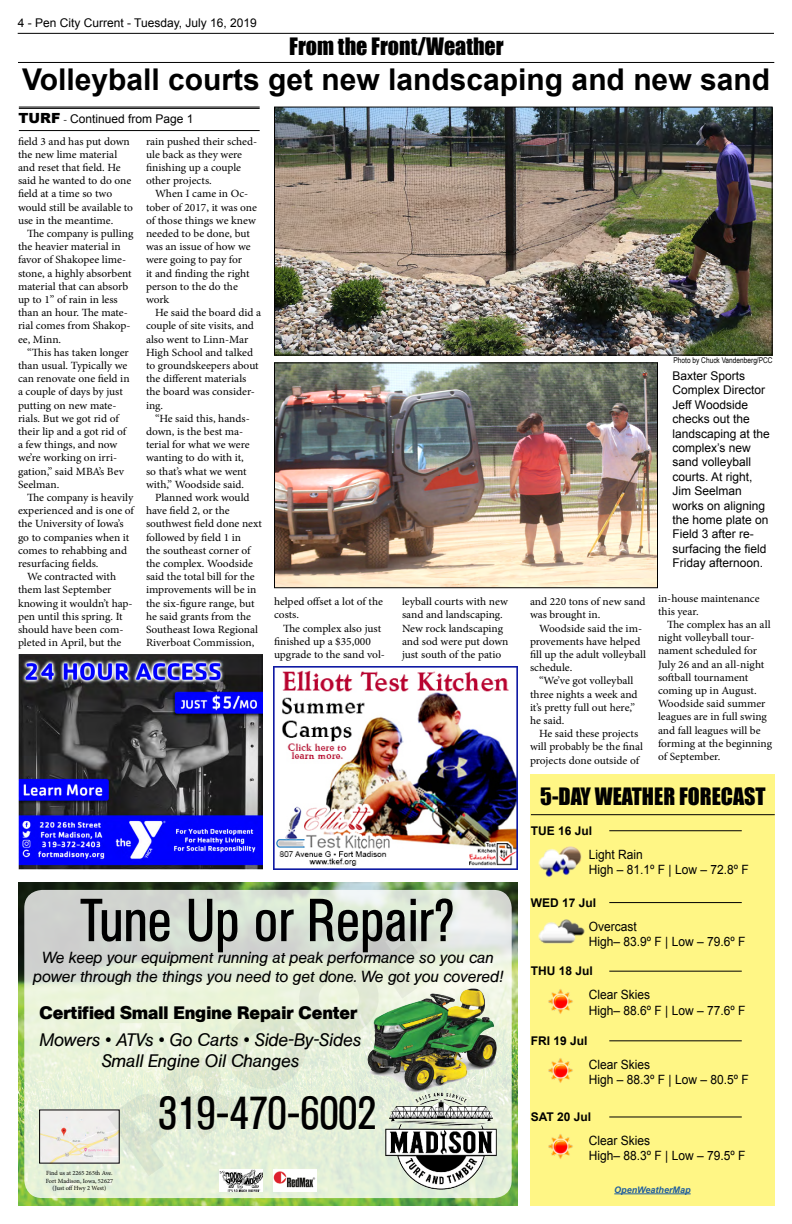
<style>
.page{position:relative;width:792px;height:1224px;background:#fff}
.page>*{position:absolute;margin:0;border:0;box-sizing:border-box;transform-origin:0 0}
.t1{font:700 96px "Futura";color:#000}
.t2{font:60px "Atkins Cd";color:#000}
.t3{font:47px "Atkins Cd";color:#000}
.t4{font:700 30px "Arial";color:#000}
.t5{font:22px "Impact";color:#000}
.t6{font:italic 18px/21.6px "Atkins";color:#000;text-align:center}
.t7{font:700 18px "Atkins";color:#000}
.t8{font:italic 16px/19.2px "Atkins";color:#000;text-align:center}
.t9{font:12.8px/15.3px "Arial";color:#000;scale:.94 1}
.t10{font:12px/14.4px "Arial";color:#000}
.t11{font:700 12px "Arial";color:#000}
.t12{font:11px/13.2px "Minion Pro";letter-spacing:-.005em;color:#000;scale:1.04 1}
.t13{font:italic 700 9px "Arial";color:#215e9e}
.t14{font:8px "Arial Narrow";color:#000}
.t15{font:6.3px/7.6px "Minion Pro";color:#000;text-align:center}
.s1{font-weight:900;font-size:14px}
.s2{font-family:"Minion Pro"}
</style>
<div class="page">
<hr style="left:18px;top:33px;width:756px;height:1px;background:#000">
<hr style="left:18px;top:62px;width:756px;height:1px;background:#000">
<img style="left:18px;top:882px;width:500px;height:324px">
<svg style="left:24px;top:890px;width:488px;height:308px;background:#dce5d4"></svg>
<img style="left:428px;top:1093px;width:25px;height:5px">
<img style="left:42px;top:1112px;width:75px;height:49px">
<img style="left:273px;top:1169px;width:43px;height:23px">
<img style="left:220px;top:1169px;width:43px;height:23px">
<img style="left:367px;top:988px;width:130px;height:104px">
<img style="left:18px;top:654px;width:244px;height:216px">
<img style="left:274px;top:667px;width:244px;height:203px">
<div style="left:530px;top:774px;width:245px;height:432px;background:#fff685"></div>
<img style="left:538px;top:846px;width:44px;height:31px">
<img style="left:538px;top:919px;width:47px;height:25px">
<img style="left:548px;top:989px;width:25px;height:25px">
<img style="left:548px;top:1058px;width:25px;height:25px">
<img style="left:548px;top:1134px;width:25px;height:25px">
<hr style="left:531px;top:814px;width:244px;height:1px;background:#000">
<hr style="left:609px;top:830px;width:133px;height:1px;background:#000">
<hr style="left:609px;top:902px;width:133px;height:1px;background:#000">
<hr style="left:609px;top:971px;width:133px;height:1px;background:#000">
<hr style="left:609px;top:1040px;width:133px;height:1px;background:#000">
<hr style="left:609px;top:1116px;width:133px;height:1px;background:#000">
<hr style="left:614px;top:1193px;width:77px;height:1px;background:#215e9e">
<hr style="left:19px;top:107px;width:241px;height:1px;background:#000">
<hr style="left:19px;top:108px;width:241px;height:1px;background:#000">
<hr style="left:19px;top:130px;width:241px;height:1px;background:#000">
<img style="left:276px;top:109px;width:495px;height:245px">
<div style="left:274px;top:107px;width:499px;height:249px;border:1px solid #000"></div>
<img style="left:276px;top:364px;width:380px;height:222px">
<div style="left:274px;top:362px;width:384px;height:226px;border:1px solid #000"></div>
<p class="t10" style="left:18px;top:16px;width:241px">4 - Pen City Current - Tuesday, July 16, 2019</p>
<h3 class="t5" style="left:289px;top:29px;width:216px">From the Front/Weather</h3>
<h3 class="t4" style="left:22px;top:59px;width:750px">Volleyball courts get new landscaping and new sand</h3>
<p class="t10" style="left:18px;top:112px;width:177px"><span class="s1">TURF</span> <span class="s2">-</span> Continued from Page 1</p>
<p class="t12" style="left:18px;top:134px;width:112px">field 3 and has put down the new lime material and reset that field. He said he wanted to do one field at a time so two would still be available to use in the meantime.</p>
<p class="t12" style="left:18px;top:227px;width:112px;text-indent:9px">The company is pulling the heavier material in favor of Shakopee lime&shy;stone, a highly absorbent material that can absorb up to 1” of rain in less than an hour. The mate&shy;rial comes from Shakop&shy;ee, Minn.</p>
<p class="t12" style="left:18px;top:346px;width:109px;text-indent:9px">“This has taken longer than usual. Typically we can renovate one field in a couple of days by just putting on new mate&shy;rials. But we got rid of their lip and a got rid of a few things, and now we’re working on irri&shy;gation,” said MBA’s Bev<br>Seelman.</p>
<p class="t12" style="left:27px;top:491px;width:104px">The company is heavily</p>
<p class="t12" style="left:18px;top:504px;width:113px">experienced and is one of</p>
<p class="t12" style="left:18px;top:517px;width:103px">the University of Iowa’s</p>
<p class="t12" style="left:18px;top:530px;width:109px">go to companies when it</p>
<p class="t12" style="left:18px;top:544px;width:106px">comes to rehabbing and</p>
<p class="t12" style="left:18px;top:557px;width:79px">resurfacing fields.</p>
<p class="t12" style="left:27px;top:570px;width:87px">We contracted with</p>
<p class="t12" style="left:18px;top:583px;width:91px">them last September</p>
<p class="t12" style="left:18px;top:596px;width:112px">knowing it wouldn’t hap-</p>
<p class="t12" style="left:18px;top:610px;width:102px">pen until this spring. It</p>
<p class="t12" style="left:18px;top:623px;width:103px">should have been com-</p>
<p class="t12" style="left:18px;top:636px;width:101px">pleted in April, but the</p>
<p class="t12" style="left:146px;top:134px;width:109px">rain pushed their sched&shy;ule back as they were finishing up a couple other projects.</p>
<p class="t12" style="left:146px;top:187px;width:108px;text-indent:9px">When I came in Oc&shy;tober of 2017, it was one of those things we knew needed to be done, but was an issue of how we were going to pay for<br>it and finding the right person to the do the work</p>
<p class="t12" style="left:146px;top:306px;width:112px;text-indent:9px">He said the board did a couple of site visits, and also went to Linn-Mar<br>High School and talked to groundskeepers about the different materials the board was consider&shy;ing.</p>
<p class="t12" style="left:155px;top:412px;width:93px">“He said this, hands-</p>
<p class="t12" style="left:146px;top:425px;width:95px">down, is the best ma-</p>
<p class="t12" style="left:146px;top:438px;width:101px">terial for what we were</p>
<p class="t12" style="left:146px;top:451px;width:96px">wanting to do with it,</p>
<p class="t12" style="left:146px;top:464px;width:98px">so that’s what we went</p>
<p class="t12" style="left:146px;top:478px;width:96px">with,” Woodside said.</p>
<p class="t12" style="left:155px;top:491px;width:93px">Planned work would</p>
<p class="t12" style="left:146px;top:504px;width:82px">have field 2, or the</p>
<p class="t12" style="left:146px;top:517px;width:113px">southwest field done next</p>
<p class="t12" style="left:146px;top:530px;width:93px">followed by field 1 in</p>
<p class="t12" style="left:146px;top:544px;width:102px">the southeast corner of</p>
<p class="t12" style="left:146px;top:557px;width:104px">the complex. Woodside</p>
<p class="t12" style="left:146px;top:570px;width:106px">said the total bill for the</p>
<p class="t12" style="left:146px;top:583px;width:108px">improvements will be in</p>
<p class="t12" style="left:146px;top:596px;width:106px">the six-figure range, but</p>
<p class="t12" style="left:146px;top:610px;width:103px">he said grants from the</p>
<p class="t12" style="left:146px;top:623px;width:109px">Southeast Iowa Regional</p>
<p class="t12" style="left:146px;top:636px;width:106px">Riverboat Commission,</p>
<p class="t12" style="left:274px;top:595px;width:106px">helped offset a lot of the costs.</p>
<p class="t12" style="left:274px;top:622px;width:108px;text-indent:9px">The complex also just finished up a $35,000 upgrade to the sand vol-</p>
<p class="t12" style="left:402px;top:595px;width:104px">leyball courts with new sand and landscaping.<br>New rock landscaping and sod were put down just south of the patio</p>
<p class="t12" style="left:530px;top:595px;width:113px">and 220 tons of new sand was brought in.</p>
<p class="t12" style="left:530px;top:622px;width:113px;text-indent:9px">Woodside said the im&shy;provements have helped fill up the adult volleyball schedule.</p>
<p class="t12" style="left:530px;top:674px;width:105px;text-indent:9px">“We’ve got volleyball three nights a week and it’s pretty full out here,” he said.</p>
<p class="t12" style="left:530px;top:727px;width:110px;text-align:center">He said these projects will probably be the final projects done outside of</p>
<p class="t14" style="left:674px;top:355px;width:101px">Photo by Chuck Vandenberg/PCC</p>
<p class="t10" style="left:672px;top:369px;width:99px">Baxter Sports<br>Complex Director<br>Jeff Woodside checks out the landscaping at the complex’s new sand volleyball courts. At right,<br>Jim Seelman works on aligning the home plate on<br>Field 3 after re&shy;surfacing the field<br>Friday afternoon.</p>
<p class="t12" style="left:658px;top:591px;width:99px">in-house maintenance this year.</p>
<p class="t12" style="left:658px;top:618px;width:111px;text-indent:9px">The complex has an all night volleyball tour&shy;nament scheduled for<br>July 26 and an all-night softball tournament coming up in August.<br>Woodside said summer leagues are in full swing and fall leagues will be forming at the beginning of September.</p>
<h2 class="t2" style="left:81px;top:886px;width:375px">Tune Up or Repair?</h2>
<h3 class="t8" style="left:33px;top:948px;width:471px">We keep your equipment running at peak performance so you can power through the things you need to get done. We got you covered!</h3>
<h3 class="t7" style="left:40px;top:1002px;width:319px">Certified Small Engine Repair Center</h3>
<h3 class="t6" style="left:40px;top:1029px;width:323px">Mowers • ATVs • Go Carts • Side-By-Sides<br>Small Engine Oil Changes</h3>
<h3 class="t3" style="left:159px;top:1086px;width:219px">319-470-6002</h3>
<h1 class="t1" style="left:82px;top:1094px;width:364px;rotate:-35deg">PROOF</h1>
<p class="t15" style="left:46px;top:1169px;width:69px">Find us at 2265 265th Ave.<br>Fort Madison, Iowa, 52627 (Just off Hwy 2 West)</p>
<h3 class="t5" style="left:540px;top:779px;width:227px">5-DAY WEATHER FORECAST</h3>
<p class="t11" style="left:531px;top:823px;width:63px">TUE 16 Jul</p>
<p class="t9" style="left:589px;top:847px;width:172px">Light Rain<br>High – 81.1º F | Low – 72.8º F</p>
<p class="t11" style="left:531px;top:895px;width:67px">WED 17 Jul</p>
<p class="t9" style="left:589px;top:919px;width:168px">Overcast<br>High– 83.9º F | Low – 79.6º F</p>
<p class="t11" style="left:531px;top:963px;width:64px">THU 18 Jul</p>
<p class="t9" style="left:589px;top:987px;width:168px">Clear Skies<br>High– 88.6º F | Low – 77.6º F</p>
<p class="t11" style="left:531px;top:1033px;width:58px">FRI 19 Jul</p>
<p class="t9" style="left:589px;top:1057px;width:172px">Clear Skies<br>High – 88.3º F | Low – 80.5º F</p>
<p class="t11" style="left:531px;top:1109px;width:62px">SAT 20 Jul</p>
<p class="t9" style="left:589px;top:1133px;width:168px">Clear Skies<br>High– 88.3º F | Low – 79.5º F</p>
<p class="t13" style="left:614px;top:1184px;width:78px">OpenWeatherMap</p>
</div>
